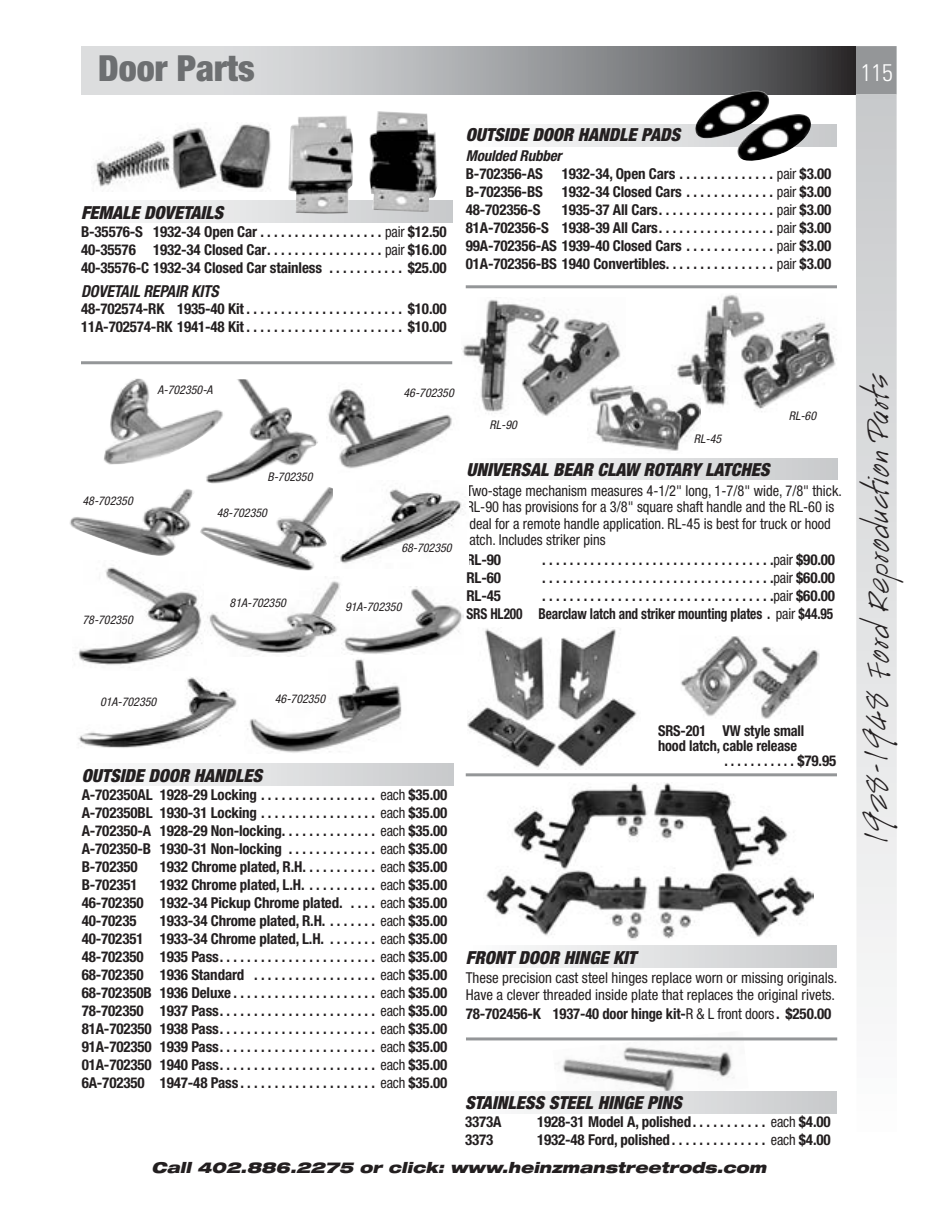
<style>
.page{position:relative;width:945px;height:1215px;background:#fff}
.page>*{position:absolute;margin:0;border:0;box-sizing:border-box;transform-origin:0 0}
.t1{font:900 condensed 36px "Helvetica Neue";color:#6d6f71}
.t2{font:30px "Handwriting";color:#231f20}
.t3{font:300 condensed 24px "Univers";color:#fff}
.t4{font:italic 900 condensed 18px "Helvetica Neue";color:#231f20}
.t5{font:italic 700 condensed 16.5px "Helvetica Neue";letter-spacing:-.01em;color:#231f20;scale:.95 1}
.t6{font:700 condensed 15px/18px "Helvetica Neue";letter-spacing:-.01em;color:#231f20;text-align:justify}
.t7{font:condensed 15px/16.5px "Helvetica Neue";color:#231f20;scale:.96 1}
.t8{font:condensed 15px/16.5px "Helvetica Neue";color:#231f20}
.t9{font:700 condensed 15px "Helvetica Neue";letter-spacing:-.01em;color:#231f20;scale:.96 1}
.t10{font:italic 900 expanded 15px "Helvetica Neue";color:#231f20}
.t11{font:italic condensed 12px "Helvetica Neue";color:#231f20}
.s1{font-weight:400}
.s2{font-style:italic}
</style>
<div class="page">
<div style="left:82px;top:764px;width:372px;height:21px;background:linear-gradient(to right,#fefefe,#c8c9cb)"></div>
<div style="left:466px;top:458px;width:372px;height:22px;background:linear-gradient(to right,#fefefe,#c8c9cb)"></div>
<div style="left:856px;top:46px;width:41px;height:49px;background:#949698"></div>
<svg style="left:81px;top:46px;width:775px;height:48px;background:#a1a2a4"></svg>
<svg style="left:856px;top:94px;width:41px;height:893px;background:#dedfe0"></svg>
<svg style="left:524px;top:125px;width:313px;height:21px"></svg>
<div style="left:81px;top:200px;width:371px;height:22px;background:linear-gradient(to right,#fdfefe,#c8c9cb)"></div>
<img style="left:104px;top:378px;width:100px;height:87px">
<img style="left:204px;top:379px;width:114px;height:105px">
<img style="left:69px;top:489px;width:125px;height:67px">
<img style="left:200px;top:487px;width:133px;height:84px">
<img style="left:335px;top:489px;width:129px;height:75px">
<img style="left:78px;top:561px;width:129px;height:104px">
<img style="left:204px;top:576px;width:138px;height:80px">
<img style="left:343px;top:587px;width:121px;height:68px">
<img style="left:78px;top:677px;width:159px;height:71px">
<img style="left:247px;top:659px;width:155px;height:94px">
<img style="left:328px;top:384px;width:124px;height:85px">
<img style="left:691px;top:91px;width:124px;height:70px">
<img style="left:287px;top:111px;width:150px;height:103px">
<img style="left:94px;top:124px;width:177px;height:66px">
<img style="left:462px;top:299px;width:159px;height:117px">
<img style="left:674px;top:295px;width:163px;height:118px">
<img style="left:588px;top:385px;width:112px;height:66px">
<img style="left:680px;top:636px;width:140px;height:83px">
<hr style="left:466px;top:285px;width:371px;height:3px;background:#949698">
<hr style="left:466px;top:773px;width:371px;height:3px;background:#949698">
<hr style="left:81px;top:361px;width:371px;height:3px;background:#949698">
<img style="left:468px;top:627px;width:169px;height:141px">
<img style="left:485px;top:783px;width:328px;height:156px">
<div style="left:466px;top:946px;width:371px;height:21px;background:linear-gradient(to right,#fdfefe,#c8c9cb)"></div>
<img style="left:553px;top:1040px;width:196px;height:52px">
<div style="left:466px;top:1092px;width:371px;height:21px;background:linear-gradient(to right,#fdfefe,#c8c9cb)"></div>
<hr style="left:466px;top:1037px;width:371px;height:3px;background:#949698">
<h1 class="t1" style="left:98px;top:46px;width:158px">Door Parts</h1>
<h3 class="t3" style="left:861px;top:58px;width:33px">115</h3>
<p class="t4" style="left:81px;top:202px;width:144px">FEMALE DOVETAILS</p>
<p class="t6" style="left:81px;top:223px;width:367px">B-35576-S 1932-34 Open Car . . . . . . . . . . . . . . . . . . <span class="s1">pair</span> $12.50<br>40-35576 1932-34 Closed Car . . . . . . . . . . . . . . . . . <span class="s1">pair</span> $16.00<br>40-35576-C 1932-34 Closed Car stainless . . . . . . . . . . . $25.00</p>
<p class="t5" style="left:81px;top:282px;width:147px">DOVETAIL REPAIR KITS</p>
<p class="t6" style="left:81px;top:299px;width:367px">48-702574-RK 1935-40 Kit . . . . . . . . . . . . . . . . . . . . . . . $10.00<br>11A-702574-RK 1941-48 Kit . . . . . . . . . . . . . . . . . . . . . . . $10.00</p>
<p class="t4" style="left:466px;top:124px;width:216px">OUTSIDE DOOR HANDLE PADS</p>
<p class="t6" style="left:466px;top:146px;width:367px;text-align:left"><span class="s2">Moulded Rubber<br></span>B-702356-AS 1932-34, Open Cars . . . . . . . . . . . . . . <span class="s1">pair</span> $3.00<br>B-702356-BS 1932-34 Closed Cars . . . . . . . . . . . . . <span class="s1">pair</span> $3.00<br>48-702356-S</p>
<p class="t6" style="left:466px;top:200px;width:367px;text-indent:96px">1935-37 All Cars . . . . . . . . . . . . . . . . . <span class="s1">pair</span> $3.00<br>81A-702356-S 1938-39 All Cars . . . . . . . . . . . . . . . . . <span class="s1">pair</span> $3.00<br>99A-702356-AS 1939-40 Closed Cars . . . . . . . . . . . . . <span class="s1">pair</span> $3.00<br>01A-702356-BS 1940 Convertibles . . . . . . . . . . . . . . . . <span class="s1">pair</span> $3.00</p>
<p class="t11" style="left:158px;top:383px;width:57px">A-702350-A</p>
<p class="t11" style="left:82px;top:493px;width:52px">48-702350</p>
<p class="t11" style="left:267px;top:470px;width:47px">B-702350</p>
<p class="t11" style="left:217px;top:505px;width:52px">48-702350</p>
<p class="t11" style="left:82px;top:613px;width:52px">78-702350</p>
<p class="t11" style="left:230px;top:596px;width:58px">81A-702350</p>
<p class="t11" style="left:404px;top:386px;width:52px">46-702350</p>
<p class="t11" style="left:401px;top:541px;width:52px">68-702350</p>
<p class="t11" style="left:345px;top:600px;width:58px">91A-702350</p>
<p class="t11" style="left:490px;top:418px;width:29px">RL-90</p>
<p class="t11" style="left:694px;top:432px;width:29px">RL-45</p>
<p class="t11" style="left:789px;top:409px;width:29px">RL-60</p>
<p class="t4" style="left:466px;top:459px;width:305px">UNIVERSAL BEAR CLAW ROTARY LATCHES</p>
<p class="t7" style="left:466px;top:482px;width:393px">Two-stage mechanism measures 4-1/2" long, 1-7/8" wide, 7/8" thick.<br>RL-90 has provisions for a 3/8" square shaft handle and the RL-60 is ideal for a remote handle application. RL-45 is best for truck or hood latch. Includes striker pins</p>
<p class="t6" style="left:466px;top:550px;width:36px">RL-90</p>
<p class="t6" style="left:542px;top:550px;width:294px">. . . . . . . . . . . . . . . . . . . . . . . . . . . . . . . . . <span class="s1">pair</span> $90.00</p>
<p class="t6" style="left:466px;top:568px;width:36px">RL-60</p>
<p class="t6" style="left:542px;top:568px;width:294px">. . . . . . . . . . . . . . . . . . . . . . . . . . . . . . . . . <span class="s1">pair</span> $60.00</p>
<p class="t6" style="left:466px;top:586px;width:36px">RL-45</p>
<p class="t6" style="left:466px;top:586px;width:370px;text-align:right">. . . . . . . . . . . . . . . . . . . . . . . . . . . . . . . . . <span class="s1">pair</span> $60.00<br>SRS HL200 Bearclaw latch and striker mounting plates . <span class="s1">pair</span> $44.95</p>
<p class="t11" style="left:100px;top:694px;width:58px">01A-702350</p>
<p class="t11" style="left:275px;top:692px;width:52px">46-702350</p>
<p class="t4" style="left:82px;top:765px;width:182px">OUTSIDE DOOR HANDLES</p>
<p class="t6" style="left:82px;top:786px;width:367px">A-702350AL 1928-29 Locking . . . . . . . . . . . . . . . . . <span class="s1">each</span> $35.00<br>A-702350BL 1930-31 Locking . . . . . . . . . . . . . . . . . <span class="s1">each</span> $35.00<br>A-702350-A 1928-29 Non-locking. . . . . . . . . . . . . . <span class="s1">each</span> $35.00<br>A-702350-B 1930-31 Non-locking . . . . . . . . . . . . . <span class="s1">each</span> $35.00<br>B-702350</p>
<p class="t6" style="left:160px;top:858px;width:289px">1932 Chrome plated, R.H . . . . . . . . . . . <span class="s1">each</span> $35.00</p>
<p class="t6" style="left:82px;top:876px;width:367px;text-indent:78px">1932 Chrome plated, L.H. . . . . . . . . . . <span class="s1">each</span> $35.00<br>46-702350 1932-34 Pickup Chrome plated. . . . . <span class="s1">each</span> $35.00<br>40-70235</p>
<p class="t6" style="left:82px;top:876px;width:58px">B-702351</p>
<p class="t6" style="left:82px;top:912px;width:367px;text-indent:78px">1933-34 Chrome plated, R.H. . . . . . . . <span class="s1">each</span> $35.00<br>40-702351 1933-34 Chrome plated, L.H. . . . . . . . <span class="s1">each</span> $35.00<br>48-702350 1935 Pass . . . . . . . . . . . . . . . . . . . . . . . <span class="s1">each</span> $35.00<br>68-702350 1936 Standard . . . . . . . . . . . . . . . . . . <span class="s1">each</span> $35.00<br>68-702350B 1936 Deluxe . . . . . . . . . . . . . . . . . . . . . <span class="s1">each</span> $35.00<br>78-702350 1937 Pass . . . . . . . . . . . . . . . . . . . . . . . <span class="s1">each</span> $35.00<br>81A-702350 1938 Pass . . . . . . . . . . . . . . . . . . . . . . . <span class="s1">each</span> $35.00<br>91A-702350 1939 Pass . . . . . . . . . . . . . . . . . . . . . . . <span class="s1">each</span> $35.00<br>01A-702350 1940 Pass . . . . . . . . . . . . . . . . . . . . . . . <span class="s1">each</span> $35.00<br>6A-702350 1947-48 Pass . . . . . . . . . . . . . . . . . . . . <span class="s1">each</span> $35.00</p>
<p class="t9" style="left:658px;top:721px;width:154px">SRS-201 VW style small</p>
<p class="t9" style="left:658px;top:736px;width:146px">hood latch, cable release</p>
<p class="t9" style="left:724px;top:751px;width:118px">. . . . . . . . . . . $79.95</p>
<p class="t4" style="left:466px;top:946px;width:172px">FRONT DOOR HINGE KIT</p>
<p class="t8" style="left:466px;top:969px;width:373px">These precision cast steel hinges replace worn or missing originals.<br>Have a clever threaded inside plate that replaces the original rivets.</p>
<p class="t6" style="left:466px;top:1004px;width:367px">78-702456-K 1937-40 door hinge kit-<span class="s1">R &amp; L front doors</span> . $250.00</p>
<p class="t4" style="left:465px;top:1092px;width:218px">STAINLESS STEEL HINGE PINS</p>
<p class="t6" style="left:465px;top:1113px;width:38px">3373A</p>
<p class="t6" style="left:537px;top:1113px;width:295px">1928-31 Model A, polished . . . . . . . . . . . <span class="s1">each</span> $4.00</p>
<p class="t6" style="left:465px;top:1131px;width:30px">3373</p>
<p class="t6" style="left:537px;top:1131px;width:295px">1932-48 Ford, polished . . . . . . . . . . . . . . <span class="s1">each</span> $4.00</p>
<p class="t10" style="left:152px;top:1158px;width:616px">Call 402.886.2275 or click: www.heinzmanstreetrods.com</p>
<h2 class="t2" style="left:861px;top:842px;width:471px;rotate:-90deg">1928- 1948 Ford Reproduction Parts</h2>
</div>
